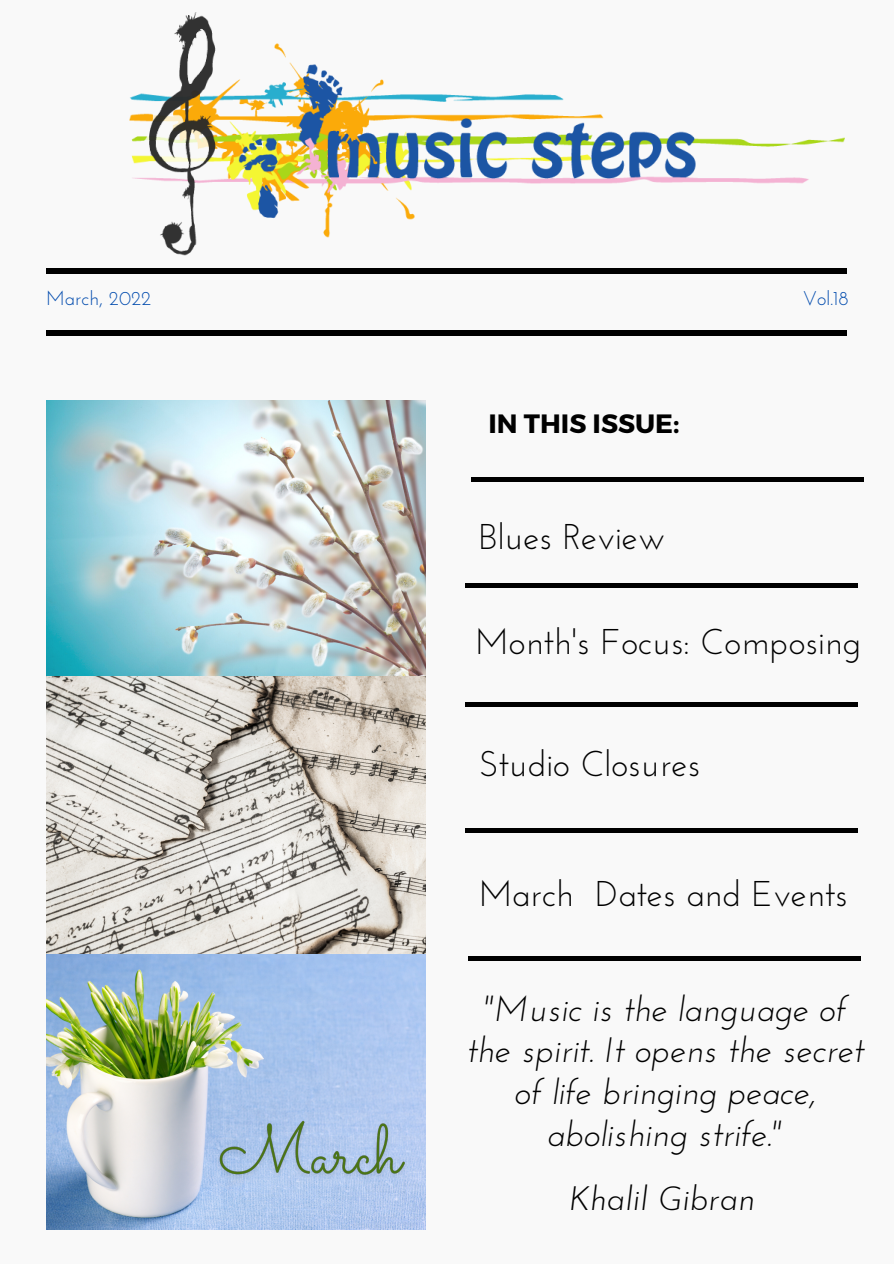
<style>
.page{position:relative;width:894px;height:1264px;background:#fff}
.page>*{position:absolute;margin:0;border:0;box-sizing:border-box;transform-origin:0 0}
.t1{font:35.7px "Josefin Sans";color:#000}
.t2{font:italic 35.25px/41.7px "Josefin Sans";color:#000;text-align:center}
.t3{font:italic 300 33px "Josefin Sans";color:#000}
.t4{font:700 26.55px "Montserrat";color:#000}
.t5{font:19.8px "Josefin Sans";color:#004aad}
</style>
<div class="page">
<div style="left:0;top:0;width:893px;height:1263px;background:#f9f9f9"></div>
<div style="left:46px;top:268px;width:801px;height:6px;background:#000"></div>
<div style="left:46px;top:330px;width:800px;height:6px;background:#000"></div>
<img style="left:46px;top:400px;width:380px;height:829px">
<img style="left:129px;top:12px;width:715px;height:243px">
<img style="left:210px;top:1102px;width:203px;height:118px">
<hr style="left:471px;top:477px;width:393px;height:4px;background:#000">
<div style="left:465px;top:583px;width:393px;height:5px;background:#000"></div>
<div style="left:465px;top:702px;width:393px;height:5px;background:#000"></div>
<div style="left:465px;top:828px;width:393px;height:5px;background:#000"></div>
<hr style="left:468px;top:956px;width:393px;height:4px;background:#000">
<p class="t5" style="left:46px;top:290px;width:106px">March, 2022</p>
<p class="t5" style="left:802px;top:290px;width:47px">Vol.18</p>
<p class="t4" style="left:488px;top:406px;width:192px">IN THIS ISSUE:</p>
<p class="t1" style="left:478px;top:522px;width:188px">Blues Review</p>
<p class="t1" style="left:475px;top:627px;width:387px">Month's Focus: Composing</p>
<p class="t1" style="left:478px;top:749px;width:223px">Studio Closures</p>
<p class="t1" style="left:478px;top:878px;width:370px">March Dates and Events</p>
<p class="t2" style="left:466px;top:990px;width:398px">"Music is the language of the spirit. It opens the secret of life bringing peace, abolishing strife."</p>
<p class="t3" style="left:568px;top:1185px;width:188px">Khalil Gibran</p>
</div>
